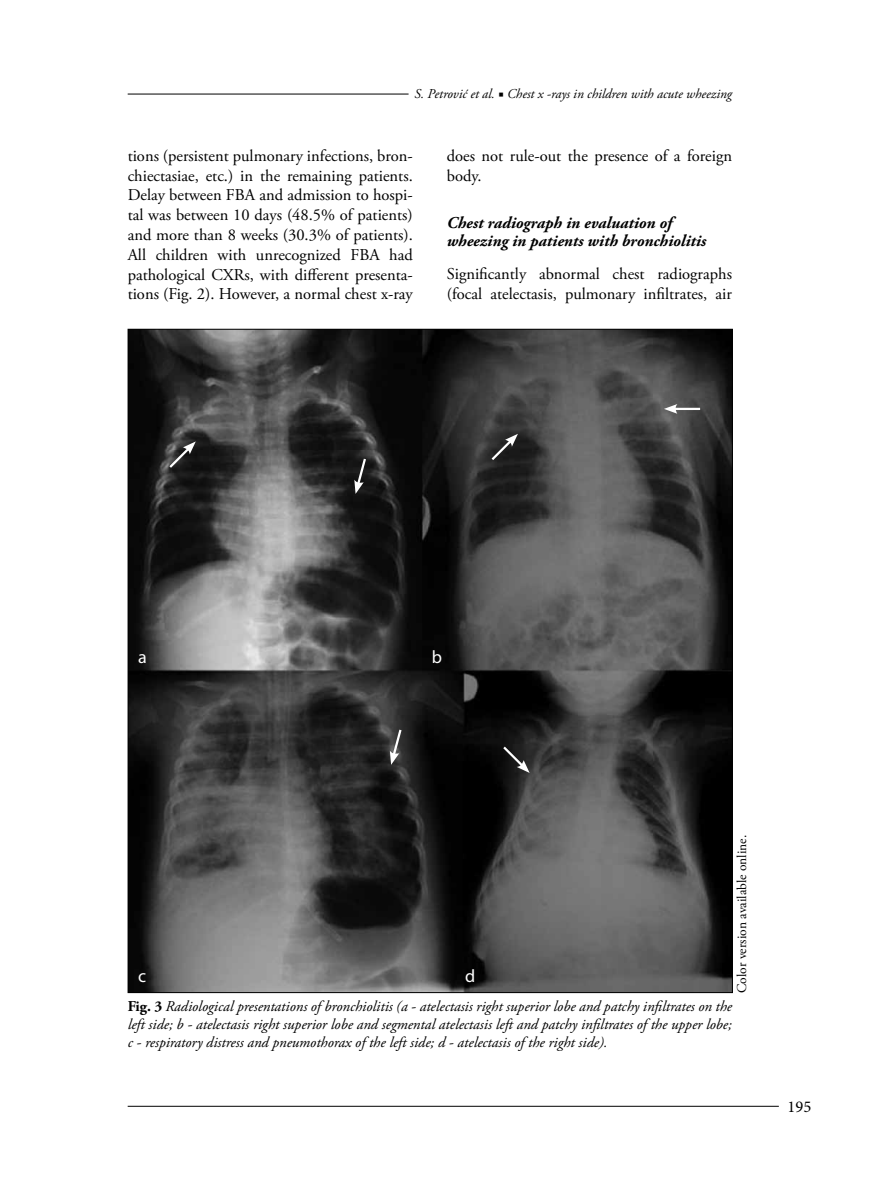
<style>
.page{position:relative;width:881px;height:1178px;background:#fff}
.page>*{position:absolute;margin:0;border:0;box-sizing:border-box;transform-origin:0 0}
.t1{font:18px "Myriad Pro";color:#fff}
.t2{font:16.5px/19.8px "Adobe Garamond Pro";color:#000}
.t3{font:italic 700 16.5px/18px "Adobe Garamond Pro";color:#000}
.t4{font:16.5px "Minion Pro";color:#000}
.t5{font:italic 15px/18px "Adobe Garamond Pro";color:#000;text-align:justify}
.t6{font:italic 13.5px "Adobe Garamond Pro";color:#000}
.t7{font:13.5px "Adobe Garamond Pro";color:#000}
.s1{font-family:"Minion Pro";font-style:normal}
.s2{font-weight:700;font-style:normal}
</style>
<div class="page">
<hr style="left:128px;top:1106px;width:650px;height:1px;background:#000">
<img style="left:130px;top:331px;width:600px;height:660px">
<svg style="left:167px;top:441px;width:29px;height:29px"></svg>
<svg style="left:489px;top:434px;width:28px;height:28px"></svg>
<svg style="left:500px;top:744px;width:29px;height:29px"></svg>
<svg style="left:389px;top:727px;width:14px;height:38px"></svg>
<svg style="left:354px;top:456px;width:13px;height:38px"></svg>
<hr style="left:673px;top:408px;width:26px;height:2px;background:#fff">
<svg style="left:663px;top:404px;width:14px;height:10px"></svg>
<hr style="left:128px;top:94px;width:280px;height:1px;background:#000">
<p class="t6" style="left:414px;top:86px;width:319px">S. Petrović et al. <span class="s1">■</span> Chest x -rays in children with acute wheezing</p>
<p class="t2" style="left:128px;top:146px;width:286px;text-align:justify">tions (persistent pulmonary infections, bron&shy;chiectasiae, etc.) in the remaining patients.<br>Delay between FBA and admission to hospi&shy;tal was between 10 days (48.5% of patients) and more than 8 weeks (30.3% of patients).<br>All children with unrecognized FBA had pathological CXRs, with different presenta&shy;tions (Fig. 2). However, a normal chest x-ray</p>
<p class="t2" style="left:446px;top:146px;width:286px">does not rule-out the presence of a foreign body.</p>
<p class="t3" style="left:446px;top:214px;width:261px">Chest radiograph in evaluation of wheezing in patients with bronchiolitis</p>
<p class="t2" style="left:446px;top:264px;width:286px">Significantly abnormal chest radiographs (focal atelectasis, pulmonary infiltrates, air</p>
<p class="t1" style="left:138px;top:645px;width:10px">a</p>
<p class="t1" style="left:432px;top:645px;width:12px">b</p>
<p class="t1" style="left:138px;top:965px;width:10px">c</p>
<p class="t1" style="left:465px;top:965px;width:12px">d</p>
<p class="t7" style="left:733px;top:993px;width:160px;rotate:-90deg">Color version available online.</p>
<p class="t5" style="left:128px;top:997px;width:605px"><span class="s2">Fig. 3</span> Radiological presentations of bronchiolitis (a - atelectasis right superior lobe and patchy infiltrates on the left side; b - atelectasis right superior lobe and segmental atelectasis left and patchy infiltrates of the upper lobe; c - respiratory distress and pneumothorax of the left side; d - atelectasis of the right side).</p>
<p class="t4" style="left:787px;top:1095px;width:25px">195</p>
</div>
